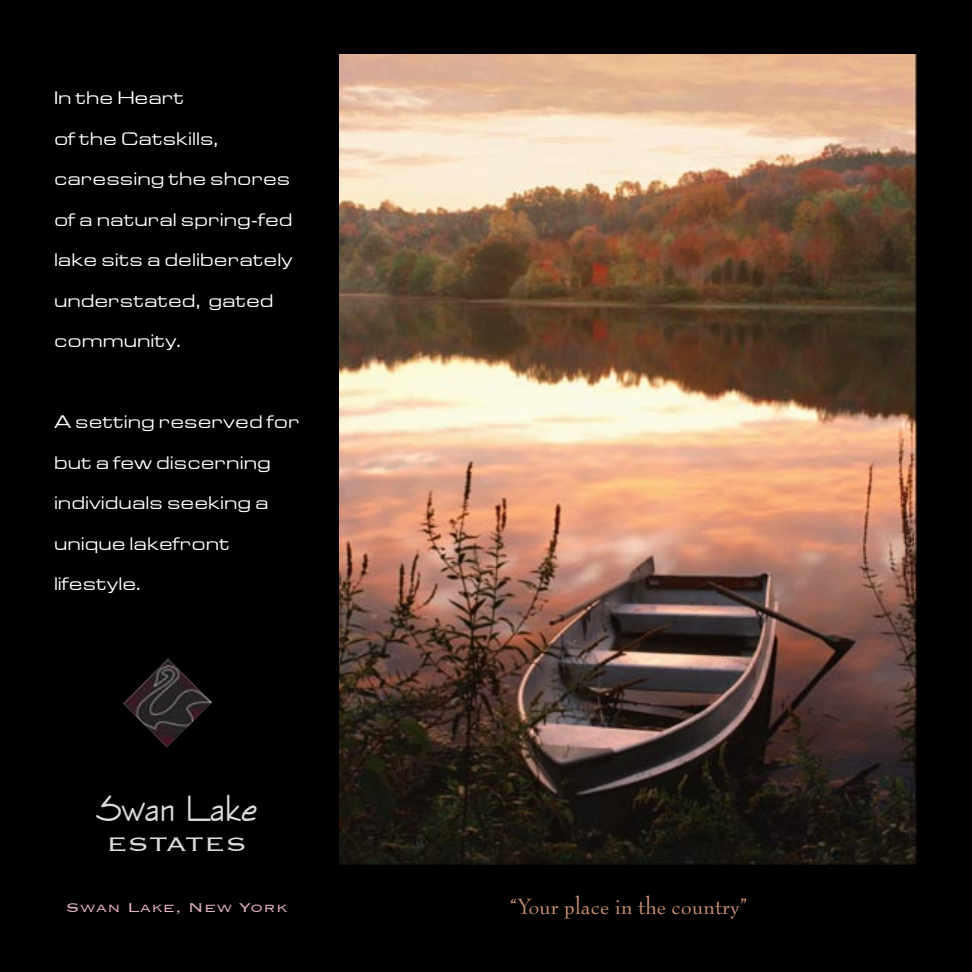
<style>
.page{position:relative;width:972px;height:972px;background:#fff}
.page>*{position:absolute;margin:0;border:0;box-sizing:border-box;transform-origin:0 0}
.t1{font:38.25px "Enviro D";color:#dadada}
.t2{font:300 25.5px "Copperplate";color:#dadada;scale:1.25 1}
.t3{font:24px "Bernhard Modern";color:#cf9374}
.t4{font:18px "Eddmond";color:#fff}
.t5{font:300 16.5px "Copperplate";color:#e5b1c7;scale:1.25 1}
</style>
<div class="page">
<div style="left:1px;top:1px;width:970px;height:970px;background:#000"></div>
<img style="left:339px;top:54px;width:578px;height:810px">
<img style="left:123px;top:658px;width:89px;height:89px">
<p class="t4" style="left:54px;top:86px;width:132px">In the Heart</p>
<p class="t4" style="left:54px;top:127px;width:166px">of the Catskills,</p>
<p class="t4" style="left:54px;top:167px;width:238px">caressing the shores</p>
<p class="t4" style="left:54px;top:208px;width:240px">of a natural spring-fed</p>
<p class="t4" style="left:54px;top:248px;width:240px">lake sits a deliberately</p>
<p class="t4" style="left:54px;top:289px;width:221px">understated, gated</p>
<p class="t4" style="left:54px;top:329px;width:129px">community.</p>
<p class="t4" style="left:54px;top:410px;width:247px">A setting reserved for</p>
<p class="t4" style="left:54px;top:451px;width:218px">but a few discerning</p>
<p class="t4" style="left:54px;top:491px;width:216px">individuals seeking a</p>
<p class="t4" style="left:54px;top:532px;width:177px">unique lakefront</p>
<p class="t4" style="left:54px;top:572px;width:88px">lifestyle.</p>
<p class="t1" style="left:96px;top:787px;width:163px">Swan Lake</p>
<p class="t2" style="left:106px;top:828px;width:114px">ESTATES</p>
<p class="t5" style="left:66px;top:897px;width:178px">Swan Lake, New York</p>
<p class="t3" style="left:510px;top:893px;width:238px">“Your place in the country”</p>
</div>
